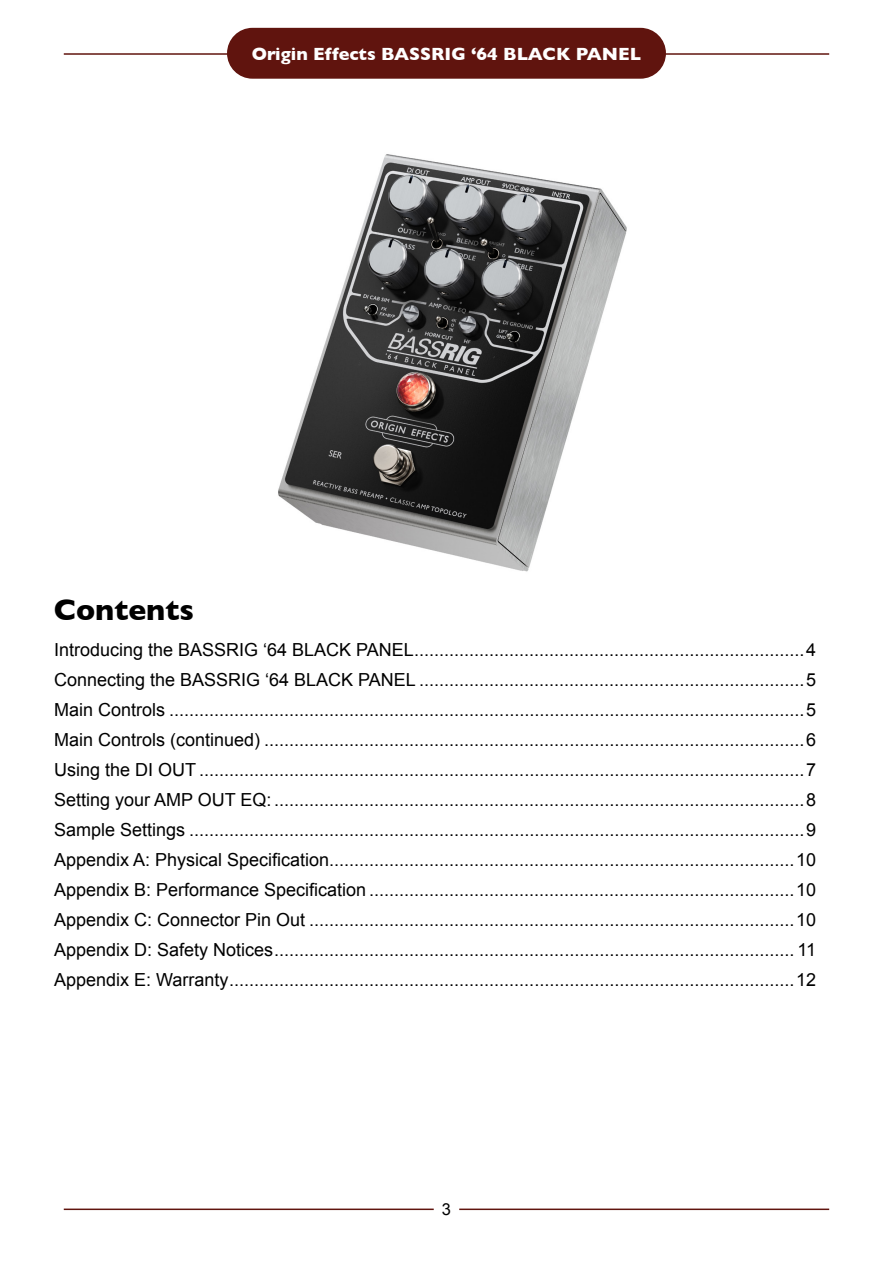
<style>
.page{position:relative;width:893px;height:1263px;background:#fff}
.page>*{position:absolute;margin:0;border:0;box-sizing:border-box;transform-origin:0 0}
.t1{font:700 30px "Gill Sans";color:#000}
.t2{font:18px/30px "Arial";color:#000;text-align:justify}
.t3{font:700 18px "Gill Sans";color:#fff}
.t4{font:16.5px "Arial";color:#000}
</style>
<div class="page">
<hr style="left:64px;top:53px;width:765px;height:2px;background:#60140e">
<div style="left:227px;top:28px;width:439px;height:51px;background:#60140e;border-radius:25px"></div>
<hr style="left:64px;top:1208px;width:370px;height:2px;background:#60140e">
<hr style="left:459px;top:1208px;width:370px;height:2px;background:#60140e">
<img style="left:278px;top:154px;width:349px;height:418px">
<p class="t3" style="left:252px;top:46px;width:391px">Origin Effects BASSRIG ‘64 BLACK PANEL</p>
<h1 class="t1" style="left:54px;top:598px;width:142px">Contents</h1>
<p class="t2" style="left:54px;top:637px;width:764px">Introducing the BASSRIG ‘64 BLACK PANEL ..............................................................................4<br>Connecting the BASSRIG ‘64 BLACK PANEL .............................................................................5<br>Main Controls ...............................................................................................................................5<br>Main Controls (continued) ............................................................................................................6<br>Using the DI OUT .........................................................................................................................7<br>Setting your AMP OUT EQ: ..........................................................................................................8<br>Sample Settings ...........................................................................................................................9<br>Appendix A: Physical Specification.............................................................................................10<br>Appendix B: Performance Specification .....................................................................................10<br>Appendix C: Connector Pin Out .................................................................................................10<br>Appendix D: Safety Notices ........................................................................................................ 11<br>Appendix E: Warranty .................................................................................................................12</p>
<p class="t4" style="left:442px;top:1203px;width:11px">3</p>
</div>
